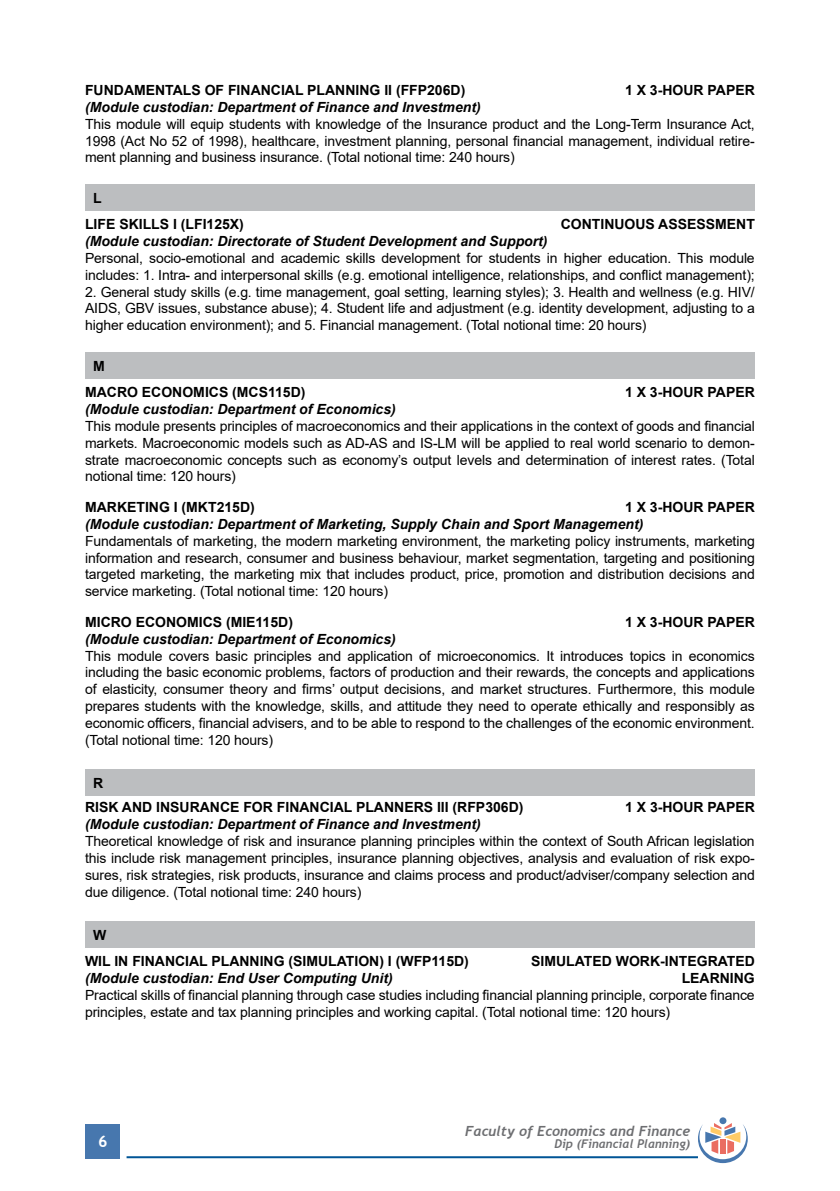
<style>
.page{position:relative;width:840px;height:1191px;background:#fff}
.page>*{position:absolute;margin:0;border:0;box-sizing:border-box;transform-origin:0 0}
.t1{font:700 16px "Trebuchet MS";color:#fff}
.t2{font:14px/16.8px "Arial";letter-spacing:-.01em;color:#000;text-align:justify}
.t3{font:italic 700 14px "Arial";color:#000}
.t4{font:700 14px/26.8px "Arial";color:#000}
.t5{font:italic 700 14px "Trebuchet";color:#6d6e71}
.t6{font:italic 700 12px "Trebuchet";color:#6d6e71}
</style>
<div class="page">
<div style="left:86px;top:1124px;width:34px;height:34px;background:#4777ae"></div>
<hr style="left:126px;top:1156px;width:571px;height:2px;background:#005596">
<div style="left:719px;top:1117px;width:7px;height:7px;background:#4777ae;border-radius:50%"></div>
<svg style="left:697px;top:1123px;width:50px;height:40px"></svg>
<div style="left:85px;top:184px;width:669px;height:27px;background:#bcbec0"></div>
<div style="left:85px;top:352px;width:669px;height:26px;background:#bcbec0"></div>
<div style="left:85px;top:769px;width:669px;height:26px;background:#bcbec0"></div>
<div style="left:85px;top:921px;width:669px;height:26px;background:#bcbec0"></div>
<p class="t4" style="left:85px;top:77px;width:381px">FUNDAMENTALS OF FINANCIAL PLANNING II (FFP206D)</p>
<p class="t4" style="left:624px;top:77px;width:131px">1 X 3-HOUR PAPER</p>
<p class="t3" style="left:85px;top:98px;width:397px">(Module custodian: Department of Finance and Investment)</p>
<p class="t2" style="left:85px;top:115px;width:670px">This module will equip students with knowledge of the Insurance product and the Long-Term Insurance Act, 1998 (Act No 52 of 1998), healthcare, investment planning, personal financial management, individual retire&shy;ment planning and business insurance. (Total notional time: 240 hours)</p>
<p class="t4" style="left:85px;top:184px;width:160px;text-indent:8px">L<br>LIFE SKILLS I (LFI125X)</p>
<p class="t4" style="left:560px;top:211px;width:195px">CONTINUOUS ASSESSMENT</p>
<p class="t3" style="left:85px;top:232px;width:464px">(Module custodian: Directorate of Student Development and Support)</p>
<p class="t2" style="left:85px;top:250px;width:670px">Personal, socio-emotional and academic skills development for students in higher education. This module includes: 1. Intra- and interpersonal skills (e.g. emotional intelligence, relationships, and conflict management);</p>
<p class="t2" style="left:85px;top:283px;width:670px">2. General study skills (e.g. time management, goal setting, learning styles); 3. Health and wellness (e.g. HIV/ AIDS, GBV issues, substance abuse); 4. Student life and adjustment (e.g. identity development, adjusting to a higher education environment); and 5. Financial management. (Total notional time: 20 hours)</p>
<p class="t4" style="left:85px;top:352px;width:222px;text-indent:8px">M<br>MACRO ECONOMICS (MCS115D)</p>
<p class="t4" style="left:624px;top:379px;width:131px">1 X 3-HOUR PAPER</p>
<p class="t3" style="left:85px;top:400px;width:312px">(Module custodian: Department of Economics)</p>
<p class="t2" style="left:85px;top:417px;width:670px">This module presents principles of macroeconomics and their applications in the context of goods and financial markets. Macroeconomic models such as AD-AS and IS-LM will be applied to real world scenario to demon&shy;strate macroeconomic concepts such as economy’s output levels and determination of interest rates. (Total notional time: 120 hours)</p>
<p class="t4" style="left:85px;top:494px;width:171px">MARKETING I (MKT215D)</p>
<p class="t4" style="left:624px;top:494px;width:131px">1 X 3-HOUR PAPER</p>
<p class="t3" style="left:85px;top:515px;width:559px">(Module custodian: Department of Marketing, Supply Chain and Sport Management)</p>
<p class="t2" style="left:85px;top:532px;width:670px">Fundamentals of marketing, the modern marketing environment, the marketing policy instruments, marketing information and research, consumer and business behaviour, market segmentation, targeting and positioning targeted marketing, the marketing mix that includes product, price, promotion and distribution decisions and service marketing. (Total notional time: 120 hours)</p>
<p class="t4" style="left:85px;top:609px;width:209px">MICRO ECONOMICS (MIE115D)</p>
<p class="t4" style="left:624px;top:609px;width:131px">1 X 3-HOUR PAPER</p>
<p class="t3" style="left:85px;top:629px;width:312px">(Module custodian: Department of Economics)</p>
<p class="t2" style="left:85px;top:647px;width:670px">This module covers basic principles and application of microeconomics. It introduces topics in economics including the basic economic problems, factors of production and their rewards, the concepts and applications of elasticity, consumer theory and firms’ output decisions, and market structures. Furthermore, this module prepares students with the knowledge, skills, and attitude they need to operate ethically and responsibly as economic officers, financial advisers, and to be able to respond to the challenges of the economic environment. (Total notional time: 120 hours)</p>
<p class="t4" style="left:85px;top:770px;width:439px;line-height:24.8px;text-indent:8px">R<br>RISK AND INSURANCE FOR FINANCIAL PLANNERS III (RFP306D)</p>
<p class="t4" style="left:624px;top:794px;width:131px">1 X 3-HOUR PAPER</p>
<p class="t3" style="left:85px;top:815px;width:397px">(Module custodian: Department of Finance and Investment)</p>
<p class="t2" style="left:85px;top:832px;width:670px">Theoretical knowledge of risk and insurance planning principles within the context of South African legislation this include risk management principles, insurance planning objectives, analysis and evaluation of risk expo&shy;sures, risk strategies, risk products, insurance and claims process and product/adviser/company selection and due diligence. (Total notional time: 240 hours)</p>
<p class="t4" style="left:85px;top:921px;width:385px;text-indent:8px">W<br>WIL IN FINANCIAL PLANNING (SIMULATION) I (WFP115D)</p>
<p class="t4" style="left:531px;top:948px;width:225px">SIMULATED WORK-INTEGRATED</p>
<p class="t3" style="left:85px;top:969px;width:309px">(Module custodian: End User Computing Unit)</p>
<p class="t4" style="left:681px;top:965px;width:75px">LEARNING</p>
<p class="t2" style="left:85px;top:986px;width:670px">Practical skills of financial planning through case studies including financial planning principle, corporate finance principles, estate and tax planning principles and working capital. (Total notional time: 120 hours)</p>
<p class="t1" style="left:98px;top:1131px;width:11px">6</p>
<p class="t5" style="left:465px;top:1121px;width:226px">Faculty of Economics and Finance</p>
<p class="t6" style="left:554px;top:1135px;width:137px">Dip (Financial Planning)</p>
</div>
